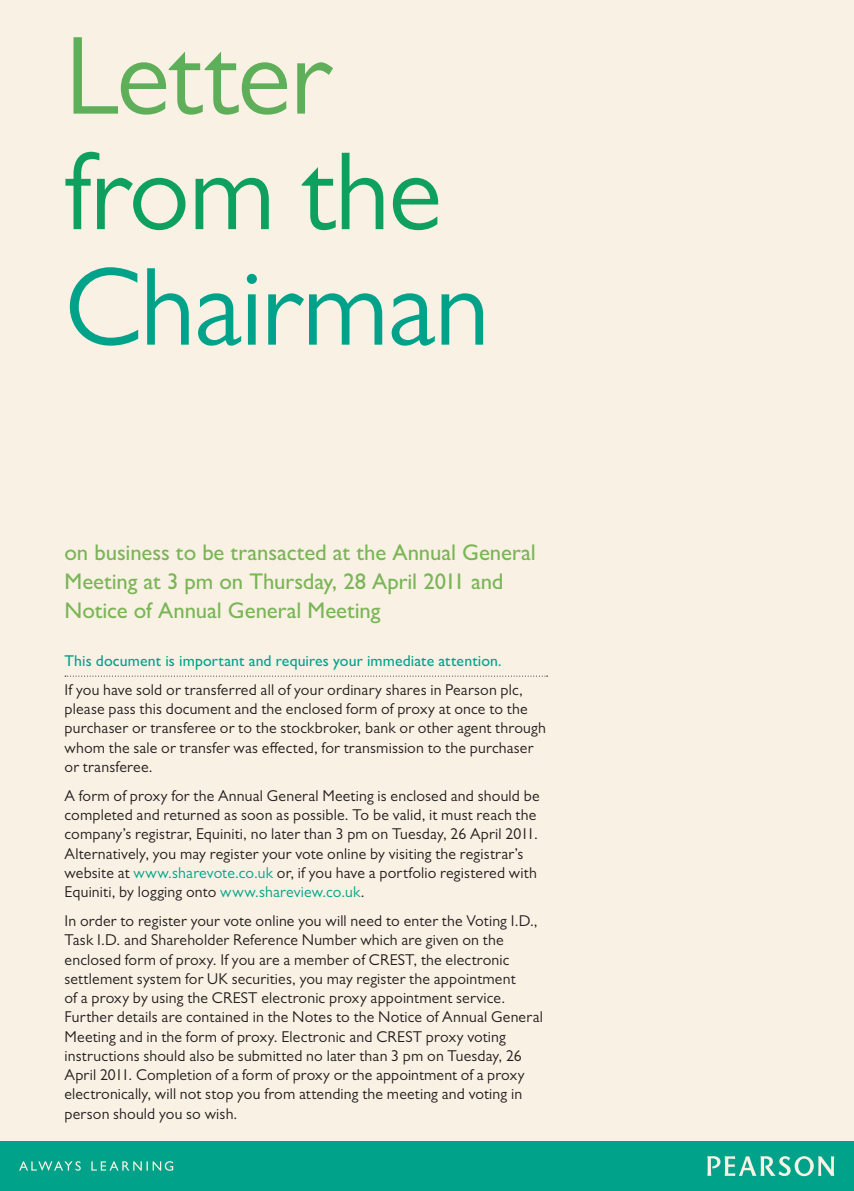
<style>
.page{position:relative;width:854px;height:1191px;background:#fff}
.page>*{position:absolute;margin:0;border:0;box-sizing:border-box;transform-origin:0 0}
.t1{font:112px "Gill Sans MT Pro";letter-spacing:-.015em;color:#00a38a}
.t2{font:112px "Gill Sans MT Pro";letter-spacing:-.015em;color:#0da05e}
.t3{font:112px "Gill Sans MT Pro";letter-spacing:-.015em;color:#5fae5a}
.t4{font:500 22.75px/28.9px "Gill Sans MT Pro";letter-spacing:-.005em;color:#7bb557}
.t5{font:15.75px/19.2px "Gill Sans MT Pro";letter-spacing:.01em;color:#231f20}
.t6{font:500 15.75px "Gill Sans MT Pro";letter-spacing:.005em;color:#00a38a}
.s1{color:#00a38a}
</style>
<div class="page">
<div style="left:0;top:0;width:853px;height:1191px;background:#f9f2e4"></div>
<div style="left:0;top:1141px;width:853px;height:50px;background:#00a38a"></div>
<svg style="left:707px;top:1156px;width:126px;height:20px"></svg>
<svg style="left:19px;top:1161px;width:154px;height:9px"></svg>
<svg style="left:65px;top:675px;width:482px;height:1px"></svg>
<h1 class="t3" style="left:64px;top:9px;width:267px">Letter</h1>
<h1 class="t2" style="left:64px;top:125px;width:379px">from the</h1>
<h1 class="t1" style="left:64px;top:240px;width:426px">Chairman</h1>
<h2 class="t4" style="left:64px;top:538px;width:472px">on business to be transacted at the Annual General<br>Meeting at 3 pm on Thursday, 28 April 2011 and<br>Notice of Annual General Meeting</h2>
<p class="t6" style="left:64px;top:651px;width:438px">This document is important and requires your immediate attention.</p>
<p class="t5" style="left:64px;top:680px;width:482px">If you have sold or transferred all of your ordinary shares in Pearson plc, please pass this document and the enclosed form of proxy at once to the purchaser or transferee or to the stockbroker, bank or other agent through whom the sale or transfer was effected, for transmission to the purchaser or transferee.</p>
<p class="t5" style="left:64px;top:785px;width:476px">A form of proxy for the Annual General Meeting is enclosed and should be completed and returned as soon as possible. To be valid, it must reach the company’s registrar, Equiniti, no later than 3 pm on Tuesday, 26 April 2011.<br>Alternatively, you may register your vote online by visiting the registrar’s website at <span class="s1">www.sharevote.co.uk</span> or, if you have a portfolio registered with Equiniti, by logging onto <span class="s1">www.shareview.co.uk</span>.</p>
<p class="t5" style="left:64px;top:911px;width:479px">In order to register your vote online you will need to enter the Voting I.D., Task I.D. and Shareholder Reference Number which are given on the enclosed form of proxy. If you are a member of CREST, the electronic settlement system for UK securities, you may register the appointment<br>of a proxy by using the CREST electronic proxy appointment service.<br>Further details are contained in the Notes to the Notice of Annual General Meeting and in the form of proxy. Electronic and CREST proxy voting instructions should also be submitted no later than 3 pm on Tuesday, 26<br>April 2011. Completion of a form of proxy or the appointment of a proxy electronically, will not stop you from attending the meeting and voting in person should you so wish.</p>
</div>
